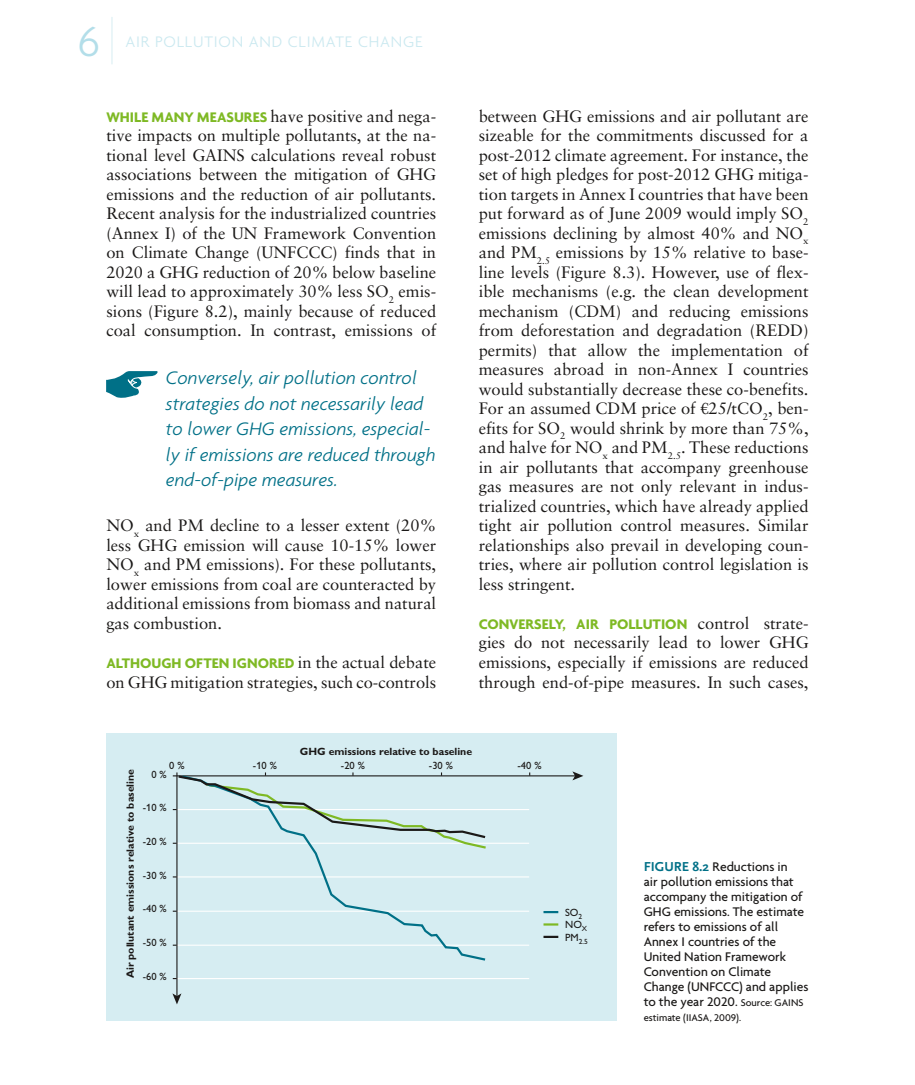
<style>
.page{position:relative;width:915px;height:1085px;background:#fff}
.page>*{position:absolute;margin:0;border:0;box-sizing:border-box;transform-origin:0 0}
.t1{font:300 45px "Agenda";color:#b3dee9}
.t2{font:italic 300 19.5px/25.5px "Agenda";color:#007087}
.t3{font:16.5px/19.5px "Sabon";color:#1b1918;text-align:justify}
.t4{font:300 16.5px "Agenda";letter-spacing:.05em;color:#cbe9f0}
.t5{font:700 15px "Agenda";color:#7eb924}
.t6{font:500 13.5px/15px "Agenda";color:#1b1918}
.t7{font:700 10.5px "Gill Alt One";color:#1b1918}
.t8{font:10.5px/12.6px "Gill Alt One";color:#1b1918}
.t9{font:500 10.5px "Agenda";color:#1b1918}
.t10{font:7.5px "Gill Alt One";color:#1b1918}
.s1{font-family:"Agenda";font-weight:700;font-size:15px;color:#7eb924}
.s2{font-family:"Adobe Caslon Pro"}
.s3{font-family:"Sabon";font-weight:400;font-size:16.5px;color:#1b1918}
.s4{font-family:"Scala Sans";font-weight:700;color:#007087}
.s5{font-size:10.5px}
</style>
<div class="page">
<hr style="left:112px;top:17px;width:1px;height:47px;background:#d6edf2">
<div style="left:106px;top:733px;width:511px;height:287px;background:#d6edf2"></div>
<hr style="left:177px;top:977px;width:352px;height:1px;background:#fff">
<hr style="left:177px;top:944px;width:352px;height:1px;background:#fff">
<hr style="left:177px;top:910px;width:352px;height:1px;background:#fff">
<hr style="left:177px;top:876px;width:352px;height:1px;background:#fff">
<hr style="left:177px;top:842px;width:352px;height:1px;background:#fff">
<hr style="left:177px;top:808px;width:352px;height:2px;background:#fff">
<hr style="left:173px;top:775px;width:402px;height:1px;background:#1b1918">
<svg style="left:572px;top:771px;width:11px;height:9px"></svg>
<hr style="left:176px;top:772px;width:1px;height:224px;background:#1b1918">
<svg style="left:172px;top:993px;width:9px;height:11px"></svg>
<svg style="left:180px;top:850px;width:307px;height:111px"></svg>
<svg style="left:173px;top:772px;width:315px;height:78px"></svg>
<svg style="left:543px;top:935px;width:15px;height:2px"></svg>
<svg style="left:543px;top:923px;width:15px;height:2px"></svg>
<hr style="left:543px;top:910px;width:15px;height:3px;background:#007087">
<svg style="left:106px;top:371px;width:52px;height:27px"></svg>
<h1 class="t1" style="left:78px;top:15px;width:24px">6</h1>
<p class="t4" style="left:125px;top:32px;width:49px">AIR POLLUTION</p>
<p class="t4" style="left:249px;top:32px;width:60px">AND CLIMATE</p>
<p class="t4" style="left:358px;top:32px;width:23px">CHANGE</p>
<p class="t3" style="left:106px;top:106px;width:331px"><span class="s1">WHILE MANY MEASURES</span> have positive and nega&shy;tive impacts on multiple pollutants, at the na&shy;tional level GAINS calculations reveal robust associations between the mitigation of GHG emissions and the reduction of air pollutants.<br>Recent analysis for the industrialized countries (Annex I) of the UN Framework Convention on Climate Change (UNFCCC) finds that in 2020 a GHG reduction of 20% below baseline will lead to approximately 30% less SO<sub>2</sub> emis&shy;sions (Figure 8.2), mainly because of reduced coal consumption. In contrast, emissions of</p>
<p class="t3" style="left:478px;top:106px;width:331px">between GHG emissions and air pollutant are sizeable for the commitments discussed for a post-2012 climate agreement. For instance, the set of high pledges for post-2012 GHG mitiga&shy;tion targets in Annex I countries that have been put forward as of June 2009 would imply SO<sub>2 </sub>emissions declining by almost 40% and NO<sub>x </sub>and PM<sub>2.5</sub> emissions by 15% relative to base&shy;line levels (Figure 8.3). However, use of flex&shy;ible mechanisms (e.g. the clean development mechanism (CDM) and reducing emissions from deforestation and degradation (REDD) permits) that allow the implementation of measures abroad in non-Annex I countries would substantially decrease these co-benefits.<br>For an assumed CDM price of <span class="s2">€</span>25/tCO<sub>2</sub>, ben&shy;efits for SO<sub>2</sub> would shrink by more than 75%, and halve for NO<sub>x</sub> and PM<sub>2.5</sub>. These reductions in air pollutants that accompany greenhouse gas measures are not only relevant in indus&shy;trialized countries, which have already applied tight air pollution control measures. Similar relationships also prevail in developing coun&shy;tries, where air pollution control legislation is less stringent.</p>
<p class="t5" style="left:478px;top:615px;width:331px">CONVERSELY, AIR POLLUTION <span class="s3">control strate-</span></p>
<p class="t3" style="left:478px;top:632px;width:331px">gies do not necessarily lead to lower GHG emissions, especially if emissions are reduced through end-of-pipe measures. In such cases,</p>
<p class="t2" style="left:166px;top:365px;width:271px">Conversely, air pollution control strategies do not necessarily lead to lower GHG emissions, especial&shy;ly if emissions are reduced through end-of-pipe measures.</p>
<p class="t3" style="left:106px;top:515px;width:331px">NO<sub>x</sub> and PM decline to a lesser extent (20% less GHG emission will cause 10-15% lower NO<sub>x</sub> and PM emissions). For these pollutants, lower emissions from coal are counteracted by additional emissions from biomass and natural gas combustion.</p>
<p class="t5" style="left:106px;top:654px;width:331px">ALTHOUGH OFTEN IGNORED <span class="s3">in the actual debate</span></p>
<p class="t3" style="left:106px;top:671px;width:331px">on GHG mitigation strategies, such co-controls</p>
<p class="t7" style="left:300px;top:744px;width:174px">GHG emissions relative to baseline</p>
<p class="t8" style="left:169px;top:758px;width:17px">0 %</p>
<p class="t8" style="left:253px;top:758px;width:25px">-10 %</p>
<p class="t8" style="left:341px;top:758px;width:25px">-20 %</p>
<p class="t8" style="left:429px;top:758px;width:25px">-30 %</p>
<p class="t8" style="left:517px;top:758px;width:25px">-40 %</p>
<p class="t7" style="left:124px;top:978px;width:211px;rotate:-90deg">Air pollutant emissions relative to baseline</p>
<p class="t8" style="left:151px;top:767px;width:17px">0 %</p>
<p class="t8" style="left:143px;top:801px;width:25px">-10 %</p>
<p class="t8" style="left:143px;top:835px;width:25px">-20 %</p>
<p class="t8" style="left:143px;top:868px;width:25px">-30 %</p>
<p class="t8" style="left:143px;top:902px;width:25px">-40 %</p>
<p class="t8" style="left:143px;top:936px;width:25px">-50 %</p>
<p class="t8" style="left:143px;top:969px;width:25px">-60 %</p>
<p class="t8" style="left:565px;top:905px;width:24px">SO<sub>2<br></sub>NO<sub>X</sub></p>
<p class="t10" style="left:565px;top:936px;width:24px"><sup>PM</sup>2.5</p>
<p class="t6" style="left:643px;top:858px;width:166px"><span class="s4">FIGURE 8.2</span> Reductions in<br>air pollution emissions that accompany the mitigation of<br>GHG emissions. The estimate refers to emissions of all<br>Annex I countries of the<br>United Nation Framework<br>Convention on Climate<br>Change (UNFCCC) and applies to the year 2020. <span class="s5">Source: GAINS</span></p>
<p class="t9" style="left:643px;top:1011px;width:99px">estimate (IIASA, 2009).</p>
</div>
